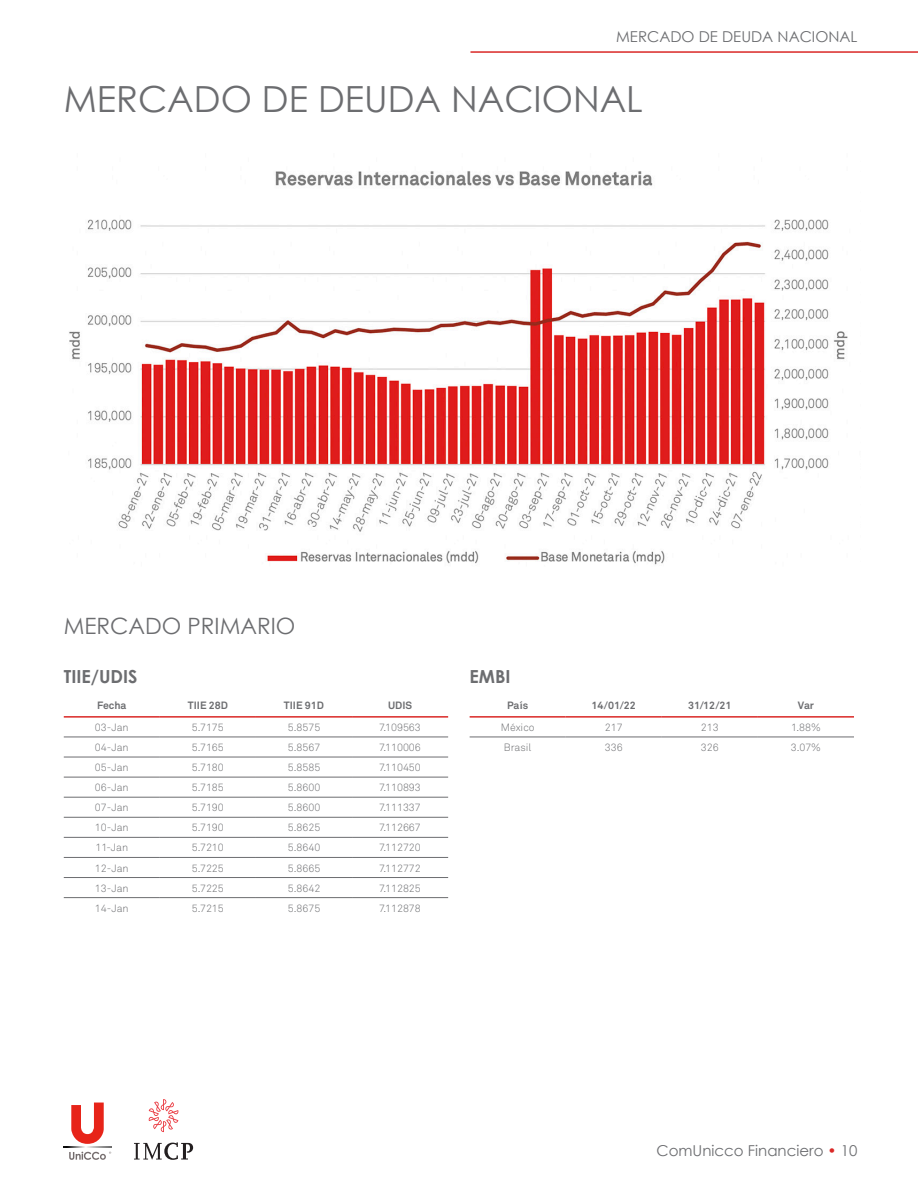
<style>
.page{position:relative;width:918px;height:1188px;background:#fff}
.page>*{position:absolute;margin:0;border:0;box-sizing:border-box;transform-origin:0 0}
.t1{font:36px "Century Gothic";color:#6c6d70}
.t2{font:22.5px "Century Gothic";color:#6c6d70}
.t3{font:700 18px "Century Gothic";color:#6c6d70}
.t4{font:15px "Century Gothic";color:#6c6d70}
.t5{font:300 10.5px "Akkurat";color:#6c6d70}
.t6{font:700 10.5px "Akkurat";color:#6c6d70}
.s1{color:#da2826}
</style>
<div class="page">
<hr style="left:470px;top:51px;width:448px;height:2px;background:#da2826">
<hr style="left:64px;top:737px;width:96px;height:1px;background:#6c6d70">
<hr style="left:160px;top:737px;width:96px;height:1px;background:#6c6d70">
<hr style="left:256px;top:737px;width:96px;height:1px;background:#6c6d70">
<hr style="left:352px;top:737px;width:96px;height:1px;background:#6c6d70">
<hr style="left:64px;top:757px;width:96px;height:1px;background:#6c6d70">
<hr style="left:160px;top:757px;width:96px;height:1px;background:#6c6d70">
<hr style="left:256px;top:757px;width:96px;height:1px;background:#6c6d70">
<hr style="left:352px;top:757px;width:96px;height:1px;background:#6c6d70">
<hr style="left:64px;top:777px;width:96px;height:1px;background:#6c6d70">
<hr style="left:160px;top:777px;width:96px;height:1px;background:#6c6d70">
<hr style="left:256px;top:777px;width:96px;height:1px;background:#6c6d70">
<hr style="left:352px;top:777px;width:96px;height:1px;background:#6c6d70">
<hr style="left:64px;top:797px;width:96px;height:1px;background:#6c6d70">
<hr style="left:160px;top:797px;width:96px;height:1px;background:#6c6d70">
<hr style="left:256px;top:797px;width:96px;height:1px;background:#6c6d70">
<hr style="left:352px;top:797px;width:96px;height:1px;background:#6c6d70">
<hr style="left:64px;top:817px;width:96px;height:1px;background:#6c6d70">
<hr style="left:160px;top:817px;width:96px;height:1px;background:#6c6d70">
<hr style="left:256px;top:817px;width:96px;height:1px;background:#6c6d70">
<hr style="left:352px;top:817px;width:96px;height:1px;background:#6c6d70">
<hr style="left:64px;top:837px;width:96px;height:1px;background:#6c6d70">
<hr style="left:160px;top:837px;width:96px;height:1px;background:#6c6d70">
<hr style="left:256px;top:837px;width:96px;height:1px;background:#6c6d70">
<hr style="left:352px;top:837px;width:96px;height:1px;background:#6c6d70">
<hr style="left:64px;top:857px;width:96px;height:1px;background:#6c6d70">
<hr style="left:160px;top:857px;width:96px;height:1px;background:#6c6d70">
<hr style="left:256px;top:857px;width:96px;height:1px;background:#6c6d70">
<hr style="left:352px;top:857px;width:96px;height:1px;background:#6c6d70">
<hr style="left:64px;top:877px;width:96px;height:1px;background:#6c6d70">
<hr style="left:160px;top:877px;width:96px;height:1px;background:#6c6d70">
<hr style="left:256px;top:877px;width:96px;height:1px;background:#6c6d70">
<hr style="left:352px;top:877px;width:96px;height:1px;background:#6c6d70">
<hr style="left:64px;top:897px;width:96px;height:1px;background:#6c6d70">
<hr style="left:160px;top:897px;width:96px;height:1px;background:#6c6d70">
<hr style="left:256px;top:897px;width:96px;height:1px;background:#6c6d70">
<hr style="left:352px;top:897px;width:96px;height:1px;background:#6c6d70">
<hr style="left:64px;top:716px;width:96px;height:2px;background:#da2826">
<hr style="left:160px;top:716px;width:96px;height:2px;background:#da2826">
<hr style="left:256px;top:716px;width:96px;height:2px;background:#da2826">
<hr style="left:352px;top:716px;width:96px;height:2px;background:#da2826">
<hr style="left:470px;top:737px;width:96px;height:1px;background:#6c6d70">
<hr style="left:566px;top:737px;width:96px;height:1px;background:#6c6d70">
<hr style="left:662px;top:737px;width:96px;height:1px;background:#6c6d70">
<hr style="left:758px;top:737px;width:96px;height:1px;background:#6c6d70">
<hr style="left:470px;top:716px;width:96px;height:2px;background:#da2826">
<hr style="left:566px;top:716px;width:96px;height:2px;background:#da2826">
<hr style="left:662px;top:716px;width:96px;height:2px;background:#da2826">
<hr style="left:758px;top:716px;width:96px;height:2px;background:#da2826">
<img style="left:69px;top:171px;width:779px;height:394px">
<svg style="left:64px;top:1147px;width:48px;height:1px"></svg>
<svg style="left:69px;top:1152px;width:42px;height:8px"></svg>
<svg style="left:71px;top:1103px;width:33px;height:41px"></svg>
<svg style="left:134px;top:1142px;width:59px;height:18px"></svg>
<svg style="left:148px;top:1099px;width:31px;height:33px"></svg>
<h3 class="t4" style="left:616px;top:27px;width:243px">MERCADO DE DEUDA NACIONAL</h3>
<p class="t1" style="left:64px;top:77px;width:581px">MERCADO DE DEUDA NACIONAL</p>
<p class="t2" style="left:64px;top:612px;width:233px">MERCADO PRIMARIO</p>
<p class="t3" style="left:64px;top:665px;width:75px">TIIE/UDIS</p>
<p class="t6" style="left:97px;top:699px;width:31px">Fecha</p>
<p class="t6" style="left:188px;top:699px;width:42px">TIIE 28D</p>
<p class="t6" style="left:284px;top:699px;width:42px">TIIE 91D</p>
<p class="t6" style="left:388px;top:699px;width:26px">UDIS</p>
<p class="t5" style="left:95px;top:721px;width:35px">03-Jan</p>
<p class="t5" style="left:192px;top:721px;width:34px">5.7175</p>
<p class="t5" style="left:288px;top:721px;width:34px">5.8575</p>
<p class="t5" style="left:379px;top:721px;width:43px">7.109563</p>
<p class="t5" style="left:95px;top:741px;width:35px">04-Jan</p>
<p class="t5" style="left:192px;top:741px;width:34px">5.7165</p>
<p class="t5" style="left:288px;top:741px;width:34px">5.8567</p>
<p class="t5" style="left:379px;top:741px;width:43px">7.110006</p>
<p class="t5" style="left:95px;top:761px;width:35px">05-Jan</p>
<p class="t5" style="left:192px;top:761px;width:34px">5.7180</p>
<p class="t5" style="left:288px;top:761px;width:34px">5.8585</p>
<p class="t5" style="left:379px;top:761px;width:43px">7.110450</p>
<p class="t5" style="left:95px;top:781px;width:35px">06-Jan</p>
<p class="t5" style="left:192px;top:781px;width:34px">5.7185</p>
<p class="t5" style="left:288px;top:781px;width:34px">5.8600</p>
<p class="t5" style="left:379px;top:781px;width:43px">7.110893</p>
<p class="t5" style="left:95px;top:801px;width:35px">07-Jan</p>
<p class="t5" style="left:192px;top:801px;width:34px">5.7190</p>
<p class="t5" style="left:288px;top:801px;width:34px">5.8600</p>
<p class="t5" style="left:379px;top:801px;width:43px">7.111337</p>
<p class="t5" style="left:95px;top:821px;width:35px">10-Jan</p>
<p class="t5" style="left:192px;top:821px;width:34px">5.7190</p>
<p class="t5" style="left:288px;top:821px;width:34px">5.8625</p>
<p class="t5" style="left:379px;top:821px;width:43px">7.112667</p>
<p class="t5" style="left:95px;top:842px;width:34px">11-Jan</p>
<p class="t5" style="left:192px;top:842px;width:34px">5.7210</p>
<p class="t5" style="left:288px;top:842px;width:34px">5.8640</p>
<p class="t5" style="left:379px;top:842px;width:43px">7.112720</p>
<p class="t5" style="left:95px;top:862px;width:35px">12-Jan</p>
<p class="t5" style="left:192px;top:862px;width:34px">5.7225</p>
<p class="t5" style="left:288px;top:862px;width:34px">5.8665</p>
<p class="t5" style="left:379px;top:862px;width:43px">7.112772</p>
<p class="t5" style="left:95px;top:882px;width:35px">13-Jan</p>
<p class="t5" style="left:192px;top:882px;width:34px">5.7225</p>
<p class="t5" style="left:288px;top:882px;width:34px">5.8642</p>
<p class="t5" style="left:379px;top:882px;width:43px">7.112825</p>
<p class="t5" style="left:95px;top:902px;width:35px">14-Jan</p>
<p class="t5" style="left:192px;top:902px;width:34px">5.7215</p>
<p class="t5" style="left:288px;top:902px;width:34px">5.8675</p>
<p class="t5" style="left:379px;top:902px;width:43px">7.112878</p>
<p class="t3" style="left:470px;top:665px;width:43px">EMBI</p>
<p class="t6" style="left:507px;top:699px;width:23px">País</p>
<p class="t6" style="left:592px;top:699px;width:46px">14/01/22</p>
<p class="t6" style="left:688px;top:699px;width:45px">31/12/21</p>
<p class="t6" style="left:798px;top:699px;width:18px">Var</p>
<p class="t5" style="left:501px;top:721px;width:35px">México</p>
<p class="t5" style="left:605px;top:721px;width:19px">217</p>
<p class="t5" style="left:701px;top:721px;width:19px">213</p>
<p class="t5" style="left:791px;top:721px;width:31px">1.88%</p>
<p class="t5" style="left:504px;top:741px;width:29px">Brasil</p>
<p class="t5" style="left:605px;top:741px;width:19px">336</p>
<p class="t5" style="left:701px;top:741px;width:19px">326</p>
<p class="t5" style="left:791px;top:741px;width:32px">3.07%</p>
<h3 class="t4" style="left:657px;top:1142px;width:203px">ComUnicco Financiero <span class="s1">•</span> 10</h3>
</div>
